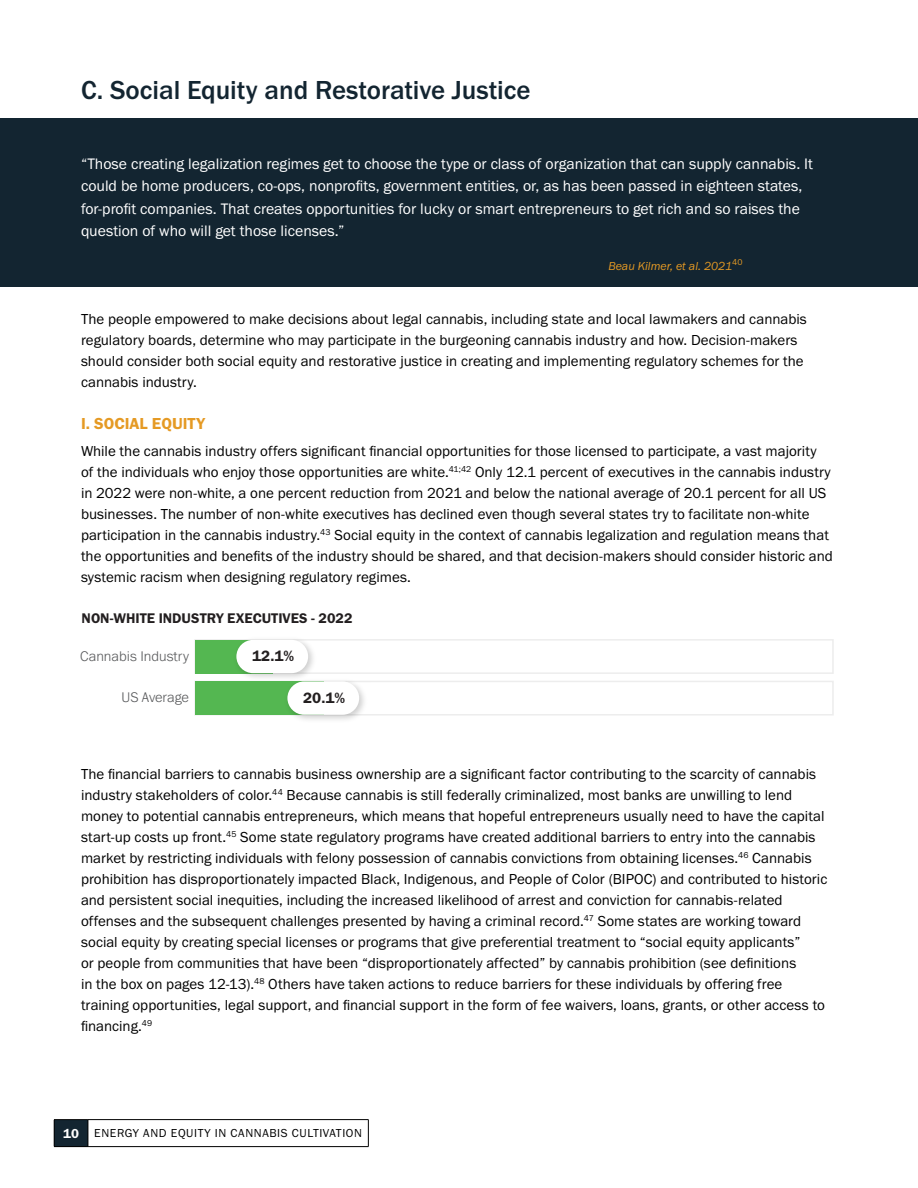
<style>
.page{position:relative;width:918px;height:1188px;background:#fff}
.page>*{position:absolute;margin:0;border:0;box-sizing:border-box;transform-origin:0 0}
.t1{font:500 27px "Franklin Gothic URW";color:#132531}
.h4_-_no_toc{font:16.5px "Franklin Gothic URW Dem";color:#e59a24}
.intro_Quote{font:15.75px/22.5px "Franklin Gothic URW Boo";color:#fff}
.t2{font:15.45px "Franklin Gothic URW Dem";color:#231f20}
.t3{font:15px/21px "Franklin Gothic URW Boo";color:#000}
.t4{font:14.55px "Franklin Gothic URW Dem";color:#231f20}
.t5{font:300 14.55px "Franklin Gothic URW";color:#595a5c}
.t6{font:12px "Franklin Gothic URW Boo";letter-spacing:.05em;color:#000}
.Intro_Quote_source{font:12px "Franklin Gothic URW Boo Ita";color:#e59a24}
.s1{font-family:"Franklin Gothic URW Dem";font-size:13.5px;color:#fff}
</style>
<div class="page">
<div style="left:54px;top:1120px;width:34px;height:27px;background:#132531"></div>
<hr style="left:54px;top:1119px;width:34px;height:1px;background:#000">
<svg style="left:54px;top:1120px;width:1px;height:26px"></svg>
<hr style="left:88px;top:1119px;width:281px;height:1px;background:#000">
<svg style="left:88px;top:1120px;width:1px;height:26px"></svg>
<svg style="left:368px;top:1120px;width:1px;height:26px"></svg>
<hr style="left:54px;top:1146px;width:34px;height:1px;background:#000">
<hr style="left:88px;top:1146px;width:281px;height:1px;background:#000">
<div style="left:0;top:118px;width:918px;height:144px;background:#132531"></div>
<div style="left:0;top:248px;width:918px;height:39px;background:#132531"></div>
<div style="left:194px;top:639px;width:640px;height:35px;border:2px solid #ededed"></div>
<div style="left:195px;top:640px;width:77px;height:33px;background:#54b751"></div>
<img style="left:230px;top:639px;width:89px;height:39px">
<div style="left:236px;top:640px;width:72px;height:33px;background:#fff;border-radius:17px"></div>
<div style="left:194px;top:681px;width:640px;height:35px;border:2px solid #ededed"></div>
<div style="left:195px;top:681px;width:128px;height:34px;background:#54b751"></div>
<img style="left:281px;top:675px;width:89px;height:45px">
<div style="left:287px;top:681px;width:72px;height:34px;background:#fff;border-radius:17px"></div>
<h3 class="t1" style="left:81px;top:73px;width:451px">C. Social Equity and Restorative Justice</h3>
<p class="intro_Quote" style="left:81px;top:152px;width:734px">“Those creating legalization regimes get to choose the type or class of organization that can supply cannabis. It could be home producers, co-ops, nonprofits, government entities, or, as has been passed in eighteen states, for-profit companies. That creates opportunities for lucky or smart entrepreneurs to get rich and so raises the question of who will get those licenses.”</p>
<p class="Intro_Quote_source" style="left:608px;top:258px;width:136px">Beau Kilmer, et al. 2021<sup>40</sup></p>
<p class="t3" style="left:81px;top:309px;width:727px">The people empowered to make decisions about legal cannabis, including state and local lawmakers and cannabis regulatory boards, determine who may participate in the burgeoning cannabis industry and how. Decision-makers should consider both social equity and restorative justice in creating and implementing regulatory schemes for the cannabis industry.</p>
<h4 class="h4_-_no_toc" style="left:81px;top:413px;width:125px">I. SOCIAL EQUITY</h4>
<p class="t3" style="left:81px;top:441px;width:754px">While the cannabis industry offers significant financial opportunities for those licensed to participate, a vast majority<br>of the individuals who enjoy those opportunities are white.<sup>41;42</sup> Only 12.1 percent of executives in the cannabis industry in 2022 were non-white, a one percent reduction from 2021 and below the national average of 20.1 percent for all US businesses. The number of non-white executives has declined even though several states try to facilitate non-white participation in the cannabis industry.<sup>43</sup> Social equity in the context of cannabis legalization and regulation means that the opportunities and benefits of the industry should be shared, and that decision-makers should consider historic and systemic racism when designing regulatory regimes.</p>
<p class="t4" style="left:82px;top:609px;width:272px">NON-WHITE INDUSTRY EXECUTIVES - 2022</p>
<p class="t5" style="left:80px;top:647px;width:110px">Cannabis Industry</p>
<p class="t2" style="left:252px;top:647px;width:44px">12.1%</p>
<p class="t5" style="left:122px;top:688px;width:69px">US Average</p>
<p class="t2" style="left:303px;top:688px;width:43px">20.1%</p>
<p class="t3" style="left:81px;top:764px;width:748px">The financial barriers to cannabis business ownership are a significant factor contributing to the scarcity of cannabis industry stakeholders of color.<sup>44</sup> Because cannabis is still federally criminalized, most banks are unwilling to lend money to potential cannabis entrepreneurs, which means that hopeful entrepreneurs usually need to have the capital start-up costs up front.<sup>45</sup> Some state regulatory programs have created additional barriers to entry into the cannabis market by restricting individuals with felony possession of cannabis convictions from obtaining licenses.<sup>46</sup> Cannabis prohibition has disproportionately impacted Black, Indigenous, and People of Color (BIPOC) and contributed to historic and persistent social inequities, including the increased likelihood of arrest and conviction for cannabis-related offenses and the subsequent challenges presented by having a criminal record.<sup>47</sup> Some states are working toward social equity by creating special licenses or programs that give preferential treatment to “social equity applicants”<br>or people from communities that have been “disproportionately affected” by cannabis prohibition (see definitions<br>in the box on pages 12-13).<sup>48</sup> Others have taken actions to reduce barriers for these individuals by offering free training opportunities, legal support, and financial support in the form of fee waivers, loans, grants, or other access to financing.<sup>49</sup></p>
<p class="t6" style="left:63px;top:1126px;width:300px"><span class="s1">10</span> ENERGY AND EQUITY IN CANNABIS CULTIVATION</p>
</div>
